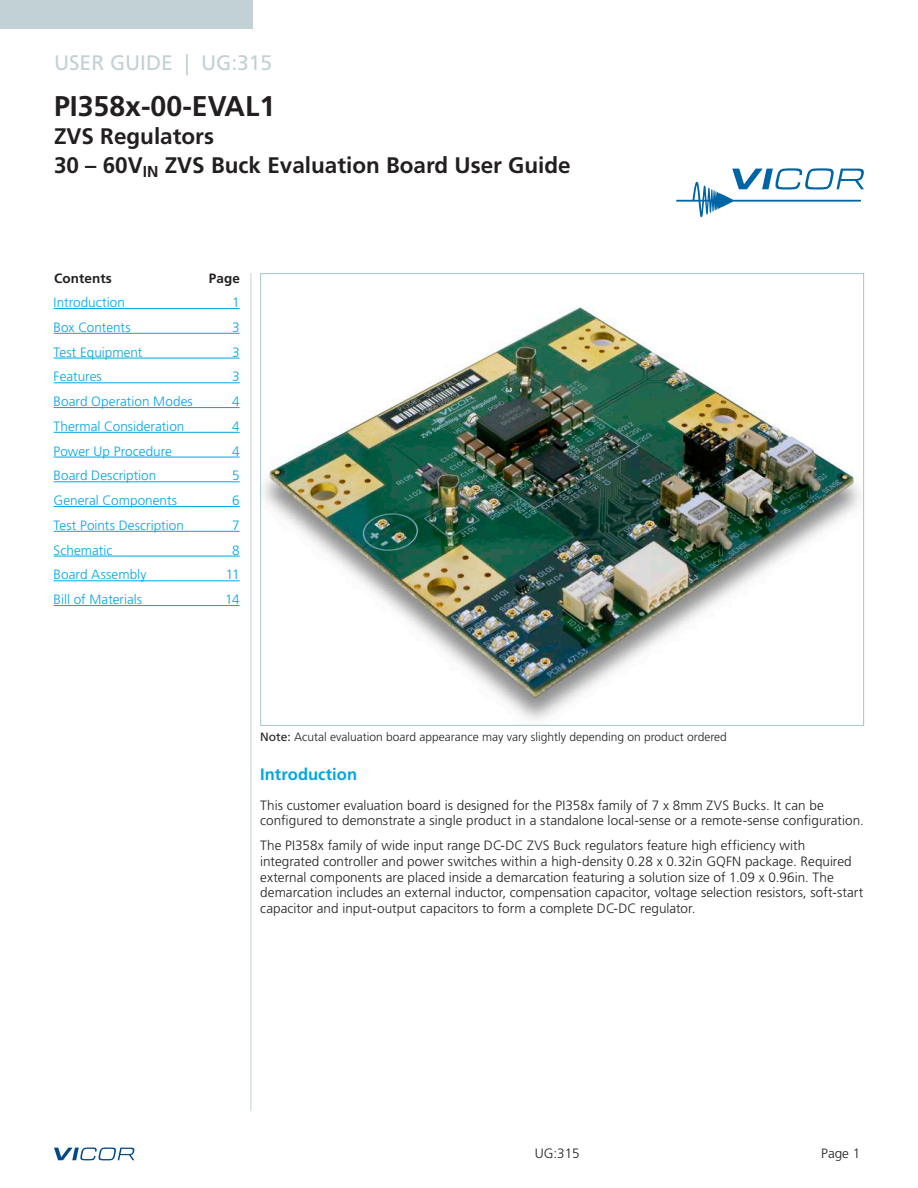
<style>
.page{position:relative;width:918px;height:1188px;background:#fff}
.page>*{position:absolute;margin:0;border:0;box-sizing:border-box;transform-origin:0 0}
.t1{font:700 28.5px "Frutiger LT Pro";color:#231f20}
.t2{font:700 22.5px/28.5px "Frutiger LT Pro";color:#231f20}
.t3{font:21px "Frutiger LT Pro";color:#c2d1d5}
.t4{font:700 16.5px "Frutiger LT Pro";color:#00a6e4}
.t5{font:300 13.5px/15.8px "Frutiger LT Pro";letter-spacing:.005em;color:#231f20}
.t6{font:300 13.5px "Frutiger LT Pro";letter-spacing:.005em;color:#00a6e4}
.t7{font:700 13.5px "Frutiger LT Pro";letter-spacing:.01em;color:#231f20}
.t8{font:300 12px "Frutiger LT Pro";color:#231f20}
.s1{font-weight:400}
</style>
<div class="page">
<svg style="left:54px;top:1148px;width:80px;height:12px"></svg>
<svg style="left:676px;top:168px;width:188px;height:49px"></svg>
<hr style="left:251px;top:273px;width:1px;height:838px;background:#c2d1d5">
<div style="left:1px;top:0;width:252px;height:28px;background:#c2d1d5"></div>
<img style="left:263px;top:306px;width:598px;height:414px">
<hr style="left:54px;top:308px;width:186px;height:1px;background:#00a6e4">
<hr style="left:54px;top:333px;width:186px;height:1px;background:#00a6e4">
<hr style="left:54px;top:358px;width:186px;height:1px;background:#00a6e4">
<hr style="left:54px;top:382px;width:186px;height:1px;background:#00a6e4">
<hr style="left:54px;top:407px;width:186px;height:1px;background:#00a6e4">
<hr style="left:54px;top:432px;width:186px;height:1px;background:#00a6e4">
<hr style="left:54px;top:457px;width:186px;height:1px;background:#00a6e4">
<hr style="left:54px;top:481px;width:186px;height:1px;background:#00a6e4">
<hr style="left:54px;top:506px;width:186px;height:1px;background:#00a6e4">
<hr style="left:54px;top:531px;width:186px;height:1px;background:#00a6e4">
<hr style="left:54px;top:556px;width:186px;height:1px;background:#00a6e4">
<hr style="left:54px;top:580px;width:186px;height:1px;background:#00a6e4">
<hr style="left:54px;top:605px;width:186px;height:1px;background:#00a6e4">
<h3 class="t3" style="left:54px;top:50px;width:220px">USER GUIDE | UG:315</h3>
<h1 class="t1" style="left:54px;top:89px;width:223px">PI358x-00-EVAL1</h1>
<h2 class="t2" style="left:54px;top:122px;width:518px">ZVS Regulators<br>30 – 60V<sub>IN</sub> ZVS Buck Evaluation Board User Guide</h2>
<p class="t7" style="left:54px;top:271px;width:59px">Contents</p>
<p class="t7" style="left:209px;top:271px;width:33px">Page</p>
<p class="t6" style="left:54px;top:295px;width:73px">Introduction</p>
<p class="t6" style="left:232px;top:295px;width:9px">1</p>
<p class="t6" style="left:54px;top:319px;width:79px">Box Contents</p>
<p class="t6" style="left:232px;top:319px;width:9px">3</p>
<p class="t6" style="left:54px;top:344px;width:90px">Test Equipment</p>
<p class="t6" style="left:232px;top:344px;width:9px">3</p>
<p class="t6" style="left:54px;top:369px;width:50px">Features</p>
<p class="t6" style="left:232px;top:369px;width:9px">3</p>
<p class="t6" style="left:54px;top:394px;width:141px">Board Operation Modes</p>
<p class="t6" style="left:232px;top:394px;width:9px">4</p>
<p class="t6" style="left:54px;top:418px;width:132px">Thermal Consideration</p>
<p class="t6" style="left:232px;top:418px;width:9px">4</p>
<p class="t6" style="left:54px;top:443px;width:120px">Power Up Procedure</p>
<p class="t6" style="left:232px;top:443px;width:9px">4</p>
<p class="t6" style="left:54px;top:468px;width:104px">Board Description</p>
<p class="t6" style="left:232px;top:468px;width:9px">5</p>
<p class="t6" style="left:54px;top:493px;width:125px">General Components</p>
<p class="t6" style="left:232px;top:493px;width:9px">6</p>
<p class="t6" style="left:54px;top:517px;width:132px">Test Points Description</p>
<p class="t6" style="left:232px;top:517px;width:9px">7</p>
<p class="t6" style="left:54px;top:542px;width:60px">Schematic</p>
<p class="t6" style="left:232px;top:542px;width:9px">8</p>
<p class="t6" style="left:54px;top:567px;width:94px">Board Assembly</p>
<p class="t6" style="left:226px;top:567px;width:15px">11</p>
<p class="t6" style="left:54px;top:592px;width:90px">Bill of Materials</p>
<p class="t6" style="left:225px;top:592px;width:16px">14</p>
<p class="t8" style="left:260px;top:730px;width:468px"><span class="s1">Note:</span> Acutal evaluation board appearance may vary slightly depending on product ordered</p>
<p class="t4" style="left:260px;top:765px;width:98px">Introduction</p>
<p class="t5" style="left:260px;top:797px;width:605px">This customer evaluation board is designed for the PI358x family of 7 x 8mm ZVS Bucks. It can be configured to demonstrate a single product in a standalone local-sense or a remote-sense configuration.</p>
<p class="t5" style="left:260px;top:838px;width:605px">The PI358x family of wide input range DC-DC ZVS Buck regulators feature high efficiency with integrated controller and power switches within a high-density 0.28 x 0.32in GQFN package. Required external components are placed inside a demarcation featuring a solution size of 1.09 x 0.96in. The demarcation includes an external inductor, compensation capacitor, voltage selection resistors, soft-start capacitor and input-output capacitors to form a complete DC-DC regulator.</p>
<p class="t5" style="left:535px;top:1145px;width:47px">UG:315</p>
<p class="t5" style="left:821px;top:1145px;width:41px">Page 1</p>
</div>
